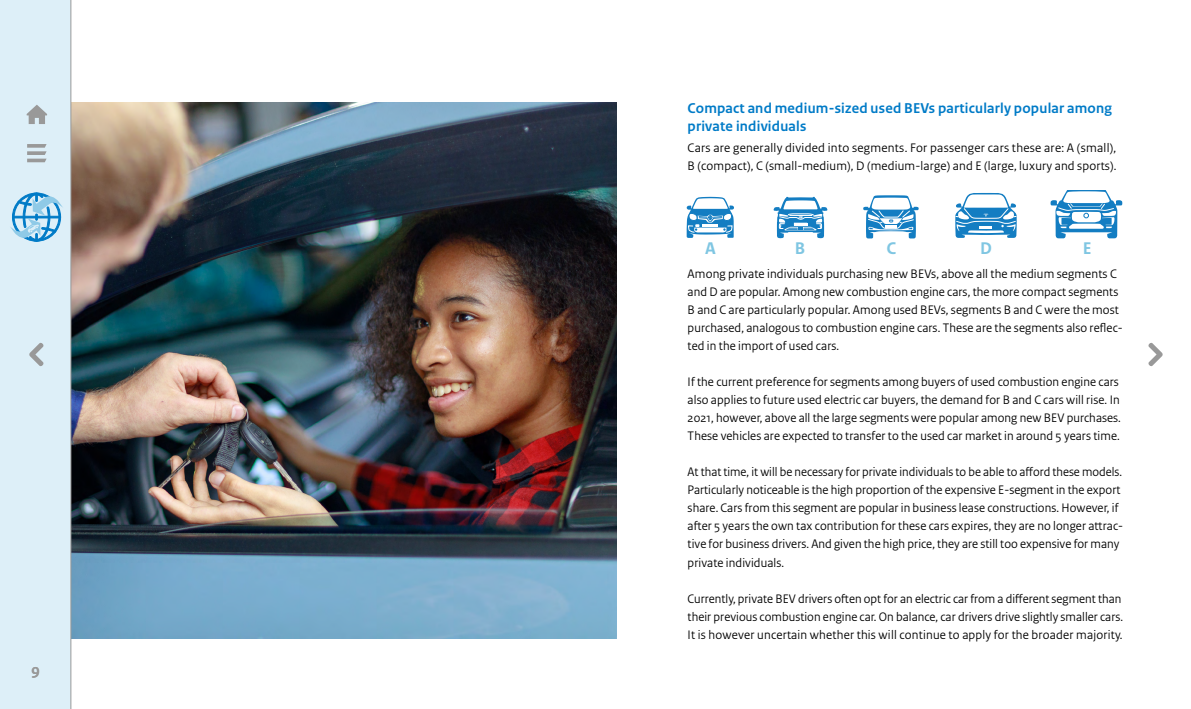
<style>
.page{position:relative;width:1191px;height:709px;background:#fff}
.page>*{position:absolute;margin:0;border:0;box-sizing:border-box;transform-origin:0 0}
.t1{font:17.8px "Rijksoverheid Sans Text Bold 4";color:#7fc6e2}
.t2{font:700 16px "Rijksoverheid Sans Heading";color:#999}
.Subkoppen_15_17pt_Bo{font:700 15px/18px "Rijksoverheid Sans Heading";letter-spacing:.015em;color:#007bc7}
.Bodytekst_13_17pt{font:13px/18px "Rijksoverheid Sans Heading";letter-spacing:.01em;color:#000}
</style>
<div class="page">
<img style="left:72px;top:102px;width:545px;height:536px">
<div style="left:0;top:0;width:71px;height:709px;background:#ddeff8"></div>
<svg style="left:1148px;top:342px;width:14px;height:24px"></svg>
<svg style="left:29px;top:342px;width:15px;height:24px"></svg>
<hr style="left:71px;top:0;width:1px;height:709px;background:#999">
<svg style="left:27px;top:144px;width:20px;height:18px"></svg>
<svg style="left:27px;top:105px;width:20px;height:19px"></svg>
<svg style="left:10px;top:193px;width:53px;height:48px"></svg>
<svg style="left:773px;top:197px;width:55px;height:41px"></svg>
<svg style="left:686px;top:197px;width:48px;height:41px"></svg>
<svg style="left:863px;top:195px;width:55px;height:43px"></svg>
<svg style="left:955px;top:192px;width:61px;height:46px"></svg>
<svg style="left:1050px;top:190px;width:72px;height:48px"></svg>
<p class="t2" style="left:31px;top:660px;width:10px">9</p>
<p class="Subkoppen_15_17pt_Bo" style="left:687px;top:100px;width:426px">Compact and medium-sized used BEVs particularly popular among private individuals</p>
<p class="Bodytekst_13_17pt" style="left:687px;top:139px;width:430px">Cars are generally divided into segments. For passenger cars these are: A (small),<br>B (compact), C (small-medium), D (medium-large) and E (large, luxury and sports).</p>
<p class="t1" style="left:705px;top:238px;width:12px">A</p>
<p class="t1" style="left:795px;top:238px;width:12px">B</p>
<p class="t1" style="left:886px;top:238px;width:11px">C</p>
<p class="t1" style="left:980px;top:238px;width:13px">D</p>
<p class="t1" style="left:1082px;top:238px;width:10px">E</p>
<p class="Bodytekst_13_17pt" style="left:687px;top:265px;width:436px">Among private individuals purchasing new BEVs, above all the medium segments C and D are popular. Among new combustion engine cars, the more compact segments B and C are particularly popular. Among used BEVs, segments B and C were the most purchased, analogous to combustion engine cars. These are the segments also reflec&shy;ted in the import of used cars.</p>
<p class="Bodytekst_13_17pt" style="left:687px;top:373px;width:435px">If the current preference for segments among buyers of used combustion engine cars also applies to future used electric car buyers, the demand for B and C cars will rise. In 2021, however, above all the large segments were popular among new BEV purchases.<br>These vehicles are expected to transfer to the used car market in around 5 years time.</p>
<p class="Bodytekst_13_17pt" style="left:687px;top:463px;width:437px">At that time, it will be necessary for private individuals to be able to afford these models.<br>Particularly noticeable is the high proportion of the expensive E-segment in the export share. Cars from this segment are popular in business lease constructions. However, if after 5 years the own tax contribution for these cars expires, they are no longer attrac&shy;tive for business drivers. And given the high price, they are still too expensive for many private individuals.</p>
<p class="Bodytekst_13_17pt" style="left:687px;top:589px;width:437px">Currently, private BEV drivers often opt for an electric car from a different segment than their previous combustion engine car. On balance, car drivers drive slightly smaller cars.<br>It is however uncertain whether this will continue to apply for the broader majority.</p>
</div>
